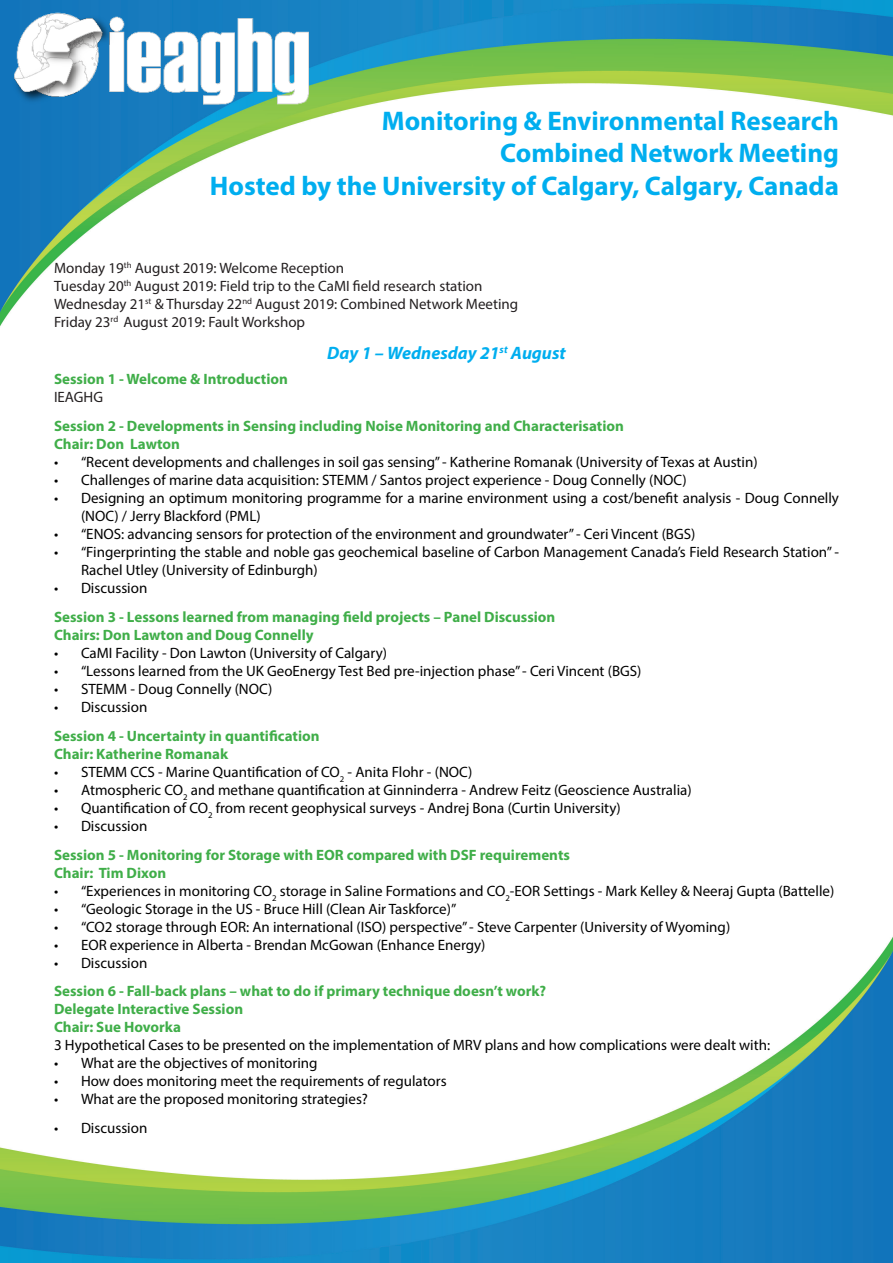
<style>
.page{position:relative;width:893px;height:1263px;background:#fff}
.page>*{position:absolute;margin:0;border:0;box-sizing:border-box;transform-origin:0 0}
.t1{font:700 27px "Myriad Pro";color:#00aeef}
.t2{font:italic 700 18px "Myriad Pro";color:#00aeef}
.t3{font:15px/18px "Myriad Pro";color:#000}
.t4{font:700 15px "Myriad Pro";color:#40ae49}
.t5{font:15px "Myriad Pro";color:#231f20}
</style>
<div class="page">
<img style="left:0;top:936px;width:893px;height:327px">
<img style="left:0;top:0;width:893px;height:327px">
<img style="left:9px;top:13px;width:299px;height:93px">
<p class="t1" style="left:382px;top:103px;width:459px">Monitoring &amp; Environmental Research</p>
<p class="t1" style="left:500px;top:135px;width:340px">Combined Network Meeting</p>
<p class="t1" style="left:210px;top:168px;width:630px">Hosted by the University of Calgary, Calgary, Canada</p>
<p class="t5" style="left:54px;top:258px;width:292px">Monday 19<sup>th</sup> August 2019: Welcome Reception</p>
<p class="t5" style="left:54px;top:276px;width:430px">Tuesday 20<sup>th</sup> August 2019: Field trip to the CaMI field research station</p>
<p class="t5" style="left:54px;top:294px;width:466px">Wednesday 21<sup>st</sup> &amp; Thursday 22<sup>nd</sup> August 2019: Combined Network Meeting</p>
<p class="t5" style="left:54px;top:312px;width:253px">Friday 23<sup>rd</sup> August 2019: Fault Workshop</p>
<p class="t2" style="left:327px;top:341px;width:240px">Day 1 – Wednesday 21<sup>st</sup> August</p>
<p class="t4" style="left:54px;top:370px;width:235px">Session 1 - Welcome &amp; Introduction</p>
<p class="t5" style="left:54px;top:388px;width:51px">IEAGHG</p>
<p class="t4" style="left:54px;top:416px;width:571px">Session 2 - Developments in Sensing including Noise Monitoring and Characterisation</p>
<p class="t4" style="left:54px;top:434px;width:127px">Chair: Don Lawton</p>
<p class="t3" style="left:54px;top:453px;width:705px">• “Recent developments and challenges in soil gas sensing” - Katherine Romanak (University of Texas at Austin)</p>
<p class="t3" style="left:54px;top:471px;width:634px">• Challenges of marine data acquisition: STEMM / Santos project experience - Doug Connelly (NOC)</p>
<p class="t3" style="left:81px;top:489px;width:759px;text-indent:-27px">• Designing an optimum monitoring programme for a marine environment using a cost/benefit analysis - Doug Connelly (NOC) / Jerry Blackford (PML)</p>
<p class="t3" style="left:54px;top:525px;width:643px">• “ENOS: advancing sensors for protection of the environment and groundwater” - Ceri Vincent (BGS)</p>
<p class="t3" style="left:81px;top:543px;width:759px;text-indent:-27px">• “Fingerprinting the stable and noble gas geochemical baseline of Carbon Management Canada’s Field Research Station” -<br>Rachel Utley (University of Edinburgh)</p>
<p class="t3" style="left:54px;top:579px;width:95px">• Discussion</p>
<p class="t4" style="left:54px;top:607px;width:503px">Session 3 - Lessons learned from managing field projects – Panel Discussion</p>
<p class="t4" style="left:54px;top:625px;width:261px">Chairs: Don Lawton and Doug Connelly</p>
<p class="t3" style="left:54px;top:644px;width:335px">• CaMI Facility - Don Lawton (University of Calgary)</p>
<p class="t3" style="left:54px;top:662px;width:589px">• “Lessons learned from the UK GeoEnergy Test Bed pre-injection phase” - Ceri Vincent (BGS)</p>
<p class="t3" style="left:54px;top:680px;width:220px">• STEMM - Doug Connelly (NOC)</p>
<p class="t3" style="left:54px;top:698px;width:95px">• Discussion</p>
<p class="t4" style="left:54px;top:726px;width:267px">Session 4 - Uncertainty in quantification</p>
<p class="t4" style="left:54px;top:744px;width:176px">Chair: Katherine Romanak</p>
<p class="t3" style="left:54px;top:762px;width:420px">• STEMM CCS - Marine Quantification of CO<sub>2</sub> - Anita Flohr - (NOC)</p>
<p class="t3" style="left:54px;top:780px;width:639px">• Atmospheric CO<sub>2</sub> and methane quantification at Ginninderra - Andrew Feitz (Geoscience Australia)</p>
<p class="t3" style="left:54px;top:798px;width:568px">• Quantification of CO<sub>2</sub> from recent geophysical surveys - Andrej Bona (Curtin University)</p>
<p class="t3" style="left:54px;top:816px;width:95px">• Discussion</p>
<p class="t4" style="left:54px;top:845px;width:517px">Session 5 - Monitoring for Storage with EOR compared with DSF requirements</p>
<p class="t4" style="left:54px;top:863px;width:114px">Chair: Tim Dixon</p>
<p class="t3" style="left:54px;top:881px;width:782px">• “Experiences in monitoring CO<sub>2</sub> storage in Saline Formations and CO<sub>2</sub>-EOR Settings - Mark Kelley &amp; Neeraj Gupta (Battelle)</p>
<p class="t3" style="left:54px;top:899px;width:404px">• “Geologic Storage in the US - Bruce Hill (Clean Air Taskforce)”</p>
<p class="t3" style="left:54px;top:917px;width:678px">• “CO2 storage through EOR: An international (ISO) perspective” - Steve Carpenter (University of Wyoming)</p>
<p class="t3" style="left:54px;top:935px;width:433px">• EOR experience in Alberta - Brendan McGowan (Enhance Energy)</p>
<p class="t3" style="left:54px;top:953px;width:95px">• Discussion</p>
<p class="t4" style="left:54px;top:982px;width:494px">Session 6 - Fall-back plans – what to do if primary technique doesn’t work?</p>
<p class="t4" style="left:54px;top:1000px;width:191px">Delegate Interactive Session</p>
<p class="t4" style="left:54px;top:1018px;width:129px">Chair: Sue Hovorka</p>
<p class="t3" style="left:54px;top:1036px;width:718px">3 Hypothetical Cases to be presented on the implementation of MRV plans and how complications were dealt with:</p>
<p class="t3" style="left:54px;top:1054px;width:265px">• What are the objectives of monitoring</p>
<p class="t3" style="left:54px;top:1072px;width:394px">• How does monitoring meet the requirements of regulators</p>
<p class="t3" style="left:54px;top:1090px;width:316px">• What are the proposed monitoring strategies?</p>
<p class="t3" style="left:54px;top:1119px;width:95px">• Discussion</p>
</div>
